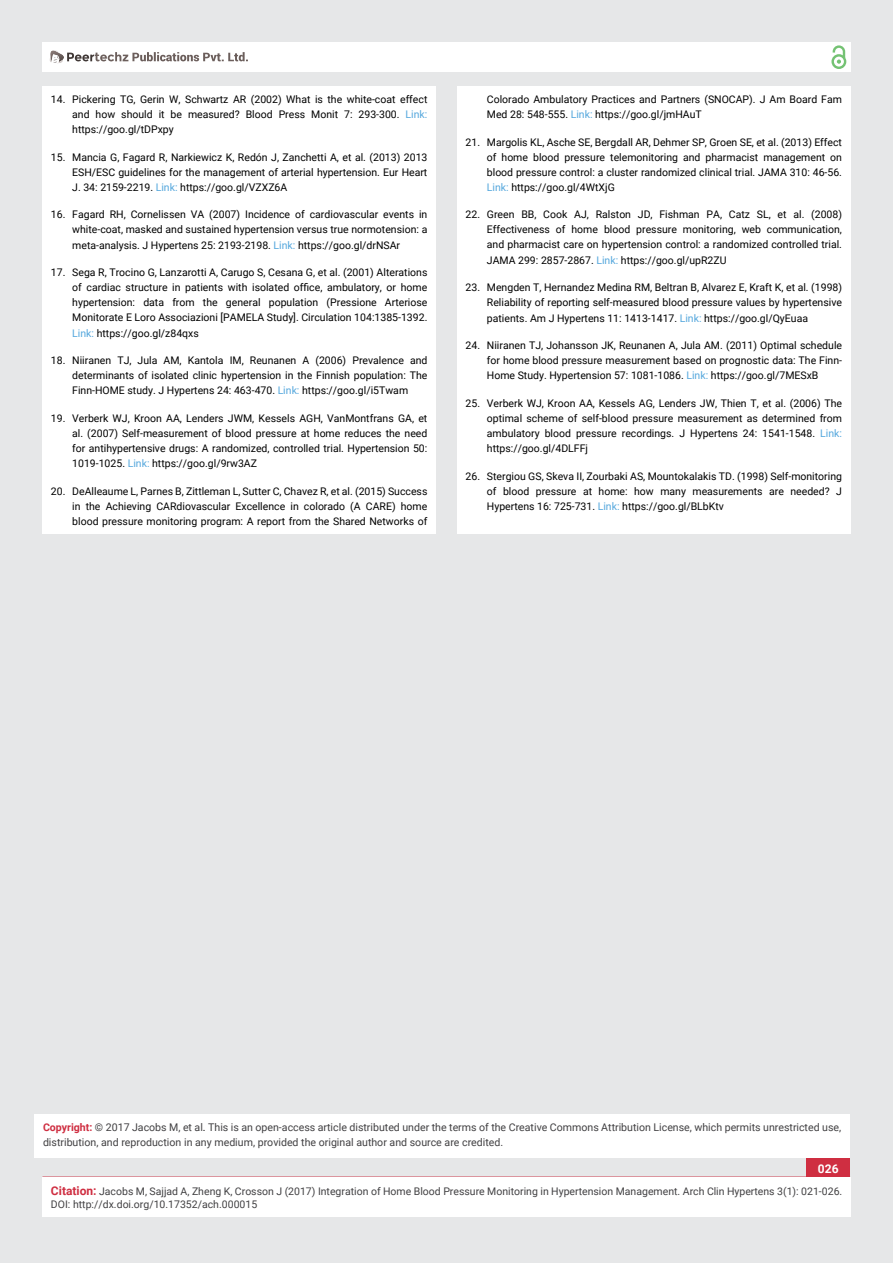
<style>
.page{position:relative;width:893px;height:1263px;background:#e6e7e8}
.page>*{position:absolute;margin:0;border:0;box-sizing:border-box;transform-origin:0 0}
.t1{font:700 12px "Roboto";color:#fff}
.t2{font:10.65px/15.1px "Roboto";color:#414042}
.t3{font:10.5px/15px "Roboto";color:#000;text-align:justify}
.t4{font:10.5px/13.5px "Roboto";color:#414042}
.s1{color:#56a8dd}
.s2{font-weight:700;color:#cf2e41}
.s3{color:#0e0e0e}
.s4{font-weight:700;font-size:12px;color:#cf2e41}
</style>
<div class="page">
<div style="left:42px;top:43px;width:808px;height:29px;background:#fff"></div>
<div style="left:831px;top:54px;width:15px;height:15px;border:2px solid #74c273;border-radius:50%"></div>
<svg style="left:831px;top:45px;width:15px;height:19px"></svg>
<div style="left:806px;top:1157px;width:44px;height:41px;background:#cf2e41"></div>
<svg style="left:49px;top:50px;width:199px;height:14px"></svg>
<div style="left:42px;top:1177px;width:809px;height:40px;background:#fff"></div>
<div style="left:42px;top:86px;width:394px;height:448px;background:#fff"></div>
<div style="left:34px;top:1114px;width:816px;height:44px;background:#fff"></div>
<div style="left:457px;top:86px;width:393px;height:448px;background:#fff"></div>
<p class="t3" style="left:72px;top:91px;width:357px;text-indent:-21px">14. Pickering TG, Gerin W, Schwartz AR (2002) What is the white-coat effect and how should it be measured? Blood Press Monit 7: 293-300. <span class="s1">Link: </span>https://goo.gl/tDPxpy</p>
<p class="t3" style="left:72px;top:149px;width:357px;text-indent:-21px">15. Mancia G, Fagard R, Narkiewicz K, Redón J, Zanchetti A, et al. (2013) 2013<br>ESH/ESC guidelines for the management of arterial hypertension. Eur Heart J. 34: 2159-2219. <span class="s1">Link:</span> https://goo.gl/VZXZ6A</p>
<p class="t3" style="left:72px;top:207px;width:357px;text-indent:-21px">16. Fagard RH, Cornelissen VA (2007) Incidence of cardiovascular events in white-coat, masked and sustained hypertension versus true normotension: a meta-analysis. J Hypertens 25: 2193-2198. <span class="s1">Link:</span> https://goo.gl/drNSAr</p>
<p class="t3" style="left:72px;top:265px;width:357px;text-indent:-21px">17. Sega R, Trocino G, Lanzarotti A, Carugo S, Cesana G, et al. (2001) Alterations of cardiac structure in patients with isolated office, ambulatory, or home hypertension: data from the general population (Pressione Arteriose Monitorate E Loro Associazioni [PAMELA Study]. Circulation 104:1385-1392.<br><span class="s1">Link:</span> https://goo.gl/z84qxs</p>
<p class="t3" style="left:72px;top:353px;width:357px;text-indent:-21px">18. Niiranen TJ, Jula AM, Kantola IM, Reunanen A (2006) Prevalence and determinants of isolated clinic hypertension in the Finnish population: The Finn-HOME study. J Hypertens 24: 463-470. <span class="s1">Link:</span> https://goo.gl/i5Twam</p>
<p class="t3" style="left:72px;top:411px;width:357px;text-indent:-21px">19. Verberk WJ, Kroon AA, Lenders JWM, Kessels AGH, VanMontfrans GA, et al. (2007) Self-measurement of blood pressure at home reduces the need for antihypertensive drugs: A randomized, controlled trial. Hypertension 50:<br>1019-1025. <span class="s1">Link:</span> https://goo.gl/9rw3AZ</p>
<p class="t3" style="left:72px;top:484px;width:357px;text-indent:-21px">20. DeAlleaume L, Parnes B, Zittleman L, Sutter C, Chavez R, et al. (2015) Success in the Achieving CARdiovascular Excellence in colorado (A CARE) home blood pressure monitoring program: A report from the Shared Networks of</p>
<p class="t3" style="left:487px;top:91px;width:357px">Colorado Ambulatory Practices and Partners (SNOCAP). J Am Board Fam<br>Med 28: 548-555. <span class="s1">Link:</span> https://goo.gl/jmHAuT</p>
<p class="t3" style="left:487px;top:134px;width:357px;text-indent:-21px">21. Margolis KL, Asche SE, Bergdall AR, Dehmer SP, Groen SE, et al. (2013) Effect of home blood pressure telemonitoring and pharmacist management on blood pressure control: a cluster randomized clinical trial. JAMA 310: 46-56.<br><span class="s1">Link:</span> https://goo.gl/4WtXjG</p>
<p class="t3" style="left:487px;top:207px;width:357px;text-indent:-21px">22. Green BB, Cook AJ, Ralston JD, Fishman PA, Catz SL, et al. (2008)<br>Effectiveness of home blood pressure monitoring, web communication, and pharmacist care on hypertension control: a randomized controlled trial.<br>JAMA 299: 2857-2867. <span class="s1">Link:</span> https://goo.gl/upR2ZU</p>
<p class="t3" style="left:487px;top:280px;width:357px;text-indent:-21px">23. Mengden T, Hernandez Medina RM, Beltran B, Alvarez E, Kraft K, et al. (1998)<br>Reliability of reporting self-measured blood pressure values by hypertensive patients. Am J Hypertens 11: 1413-1417. <span class="s1">Link:</span> https://goo.gl/QyEuaa</p>
<p class="t3" style="left:487px;top:338px;width:357px;text-indent:-21px">24. Niiranen TJ, Johansson JK, Reunanen A, Jula AM. (2011) Optimal schedule for home blood pressure measurement based on prognostic data: The Finn-Home Study. Hypertension 57: 1081-1086. <span class="s1">Link:</span> https://goo.gl/7MESxB</p>
<p class="t3" style="left:487px;top:396px;width:357px;text-indent:-21px">25. Verberk WJ, Kroon AA, Kessels AG, Lenders JW, Thien T, et al. (2006) The optimal scheme of self-blood pressure measurement as determined from ambulatory blood pressure recordings. J Hypertens 24: 1541-1548. <span class="s1">Link: </span>https://goo.gl/4DLFFj</p>
<p class="t3" style="left:487px;top:469px;width:357px;text-indent:-21px">26. Stergiou GS, Skeva II, Zourbaki AS, Mountokalakis TD. (1998) Self-monitoring of blood pressure at home: how many measurements are needed? J Hypertens 16: 725-731. <span class="s1">Link:</span> https://goo.gl/BLbKtv</p>
<p class="t2" style="left:43px;top:1120px;width:800px"><span class="s2">Copyright:</span> © 2017 Jacobs M, et al<span class="s3">.</span> This is an open-access article distributed under the terms of the Creative Commons Attribution License, which permits unrestricted use, distribution, and reproduction in any medium, provided the original author and source are credited.</p>
<p class="t1" style="left:818px;top:1162px;width:22px">026</p>
<p class="t4" style="left:51px;top:1184px;width:793px"><span class="s4">Citation:</span> Jacobs M, Sajjad A, Zheng K, Crosson J (2017) Integration of Home Blood Pressure Monitoring in Hypertension Management. Arch Clin Hypertens 3(1): 021-026.<br>DOI: http://dx.doi.org/10.17352/ach.000015</p>
</div>
